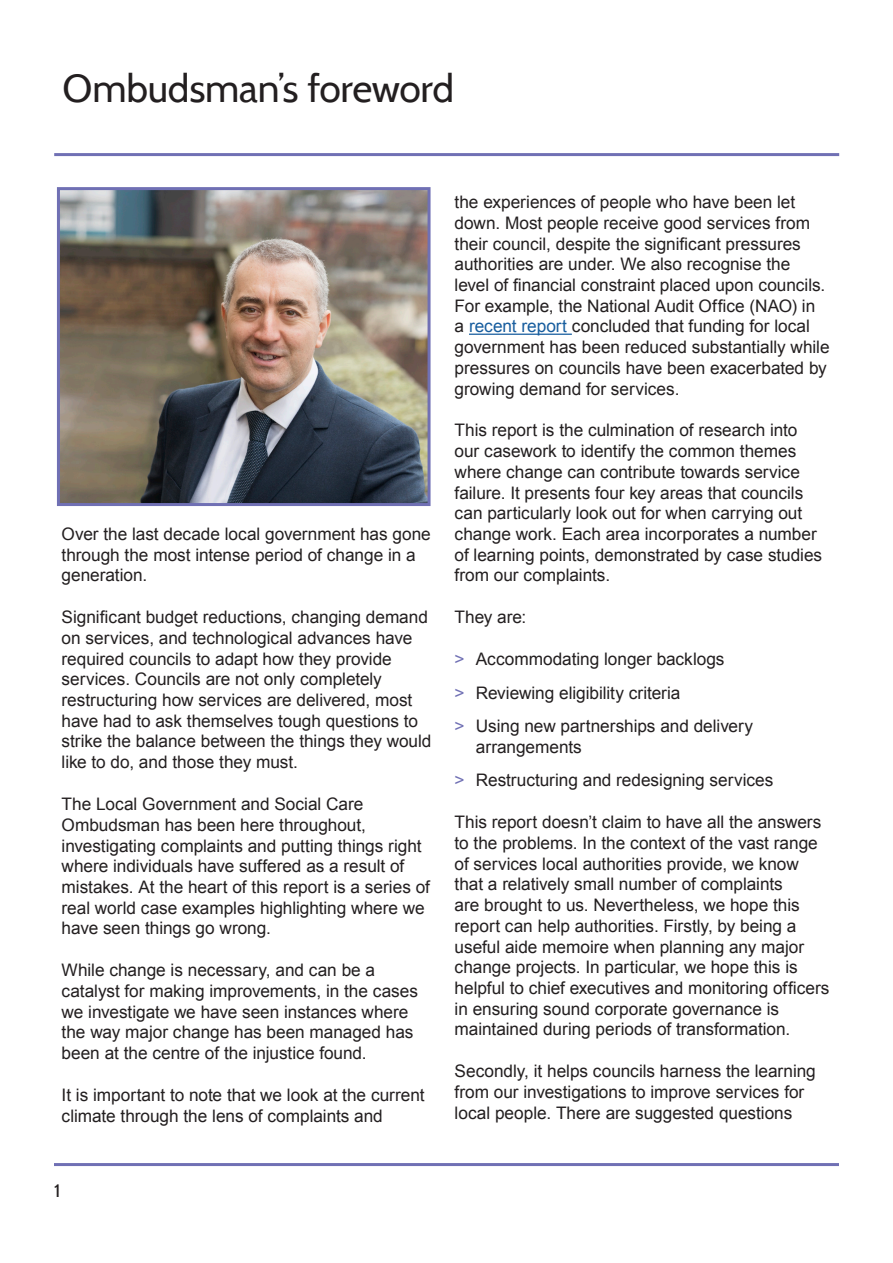
<style>
.page{position:relative;width:893px;height:1263px;background:#fff}
.page>*{position:absolute;margin:0;border:0;box-sizing:border-box;transform-origin:0 0}
.Heady{font:39px "Cabin";letter-spacing:-.005em;color:#231f20}
.t1{font:18px "Cabin";color:#231f20}
.Body_text{font:17.25px/20.7px "Arial";letter-spacing:-.005em;color:#231f20}
.s1{color:#175d9e}
.s2{color:#7070b4}
</style>
<div class="page">
<hr style="left:54px;top:153px;width:785px;height:3px;background:#7070b4">
<hr style="left:54px;top:1163px;width:785px;height:3px;background:#7070b4">
<hr style="left:469px;top:334px;width:103px;height:1px;background:#175d9e">
<img style="left:61px;top:191px;width:366px;height:311px">
<div style="left:57px;top:187px;width:374px;height:319px;border:3px solid #7070b4"></div>
<h1 class="Heady" style="left:63px;top:64px;width:393px">Ombudsman’s foreword</h1>
<p class="Body_text" style="left:62px;top:524px;width:371px">Over the last decade local government has gone through the most intense period of change in a generation.</p>
<p class="Body_text" style="left:62px;top:607px;width:371px">Significant budget reductions, changing demand on services, and technological advances have required councils to adapt how they provide services. Councils are not only completely restructuring how services are delivered, most have had to ask themselves tough questions to strike the balance between the things they would like to do, and those they must.</p>
<p class="Body_text" style="left:62px;top:794px;width:370px">The Local Government and Social Care Ombudsman has been here throughout, investigating complaints and putting things right where individuals have suffered as a result of mistakes. At the heart of this report is a series of real world case examples highlighting where we have seen things go wrong.</p>
<p class="Body_text" style="left:62px;top:960px;width:358px">While change is necessary, and can be a catalyst for making improvements, in the cases we investigate we have seen instances where the way major change has been managed has been at the centre of the injustice found.</p>
<p class="Body_text" style="left:62px;top:1085px;width:364px">It is important to note that we look at the current climate through the lens of complaints and</p>
<p class="t1" style="left:54px;top:1180px;width:8px">1</p>
<p class="Body_text" style="left:455px;top:192px;width:376px">the experiences of people who have been let down. Most people receive good services from their council, despite the significant pressures authorities are under. We also recognise the<br>level of financial constraint placed upon councils.<br>For example, the National Audit Office (NAO) in<br>a <span class="s1">recent report</span> concluded that funding for local government has been reduced substantially while pressures on councils have been exacerbated by growing demand for services.</p>
<p class="Body_text" style="left:455px;top:420px;width:369px">This report is the culmination of research into our casework to identify the common themes where change can contribute towards service failure. It presents four key areas that councils can particularly look out for when carrying out change work. Each area incorporates a number of learning points, demonstrated by case studies from our complaints.</p>
<p class="Body_text" style="left:455px;top:607px;width:73px">They are:</p>
<p class="Body_text" style="left:455px;top:649px;width:271px"><span class="s2">&gt;</span> Accommodating longer backlogs</p>
<p class="Body_text" style="left:455px;top:682px;width:227px"><span class="s2">&gt;</span> Reviewing eligibility criteria</p>
<p class="Body_text" style="left:476px;top:716px;width:279px;text-indent:-21px"><span class="s2">&gt;</span> Using new partnerships and delivery arrangements</p>
<p class="Body_text" style="left:455px;top:770px;width:320px"><span class="s2">&gt;</span> Restructuring and redesigning services</p>
<p class="Body_text" style="left:455px;top:812px;width:376px">This report doesn’t claim to have all the answers to the problems. In the context of the vast range of services local authorities provide, we know that a relatively small number of complaints<br>are brought to us. Nevertheless, we hope this report can help authorities. Firstly, by being a useful aide memoire when planning any major change projects. In particular, we hope this is helpful to chief executives and monitoring officers in ensuring sound corporate governance is maintained during periods of transformation.</p>
<p class="Body_text" style="left:455px;top:1061px;width:363px">Secondly, it helps councils harness the learning from our investigations to improve services for local people. There are suggested questions</p>
</div>
